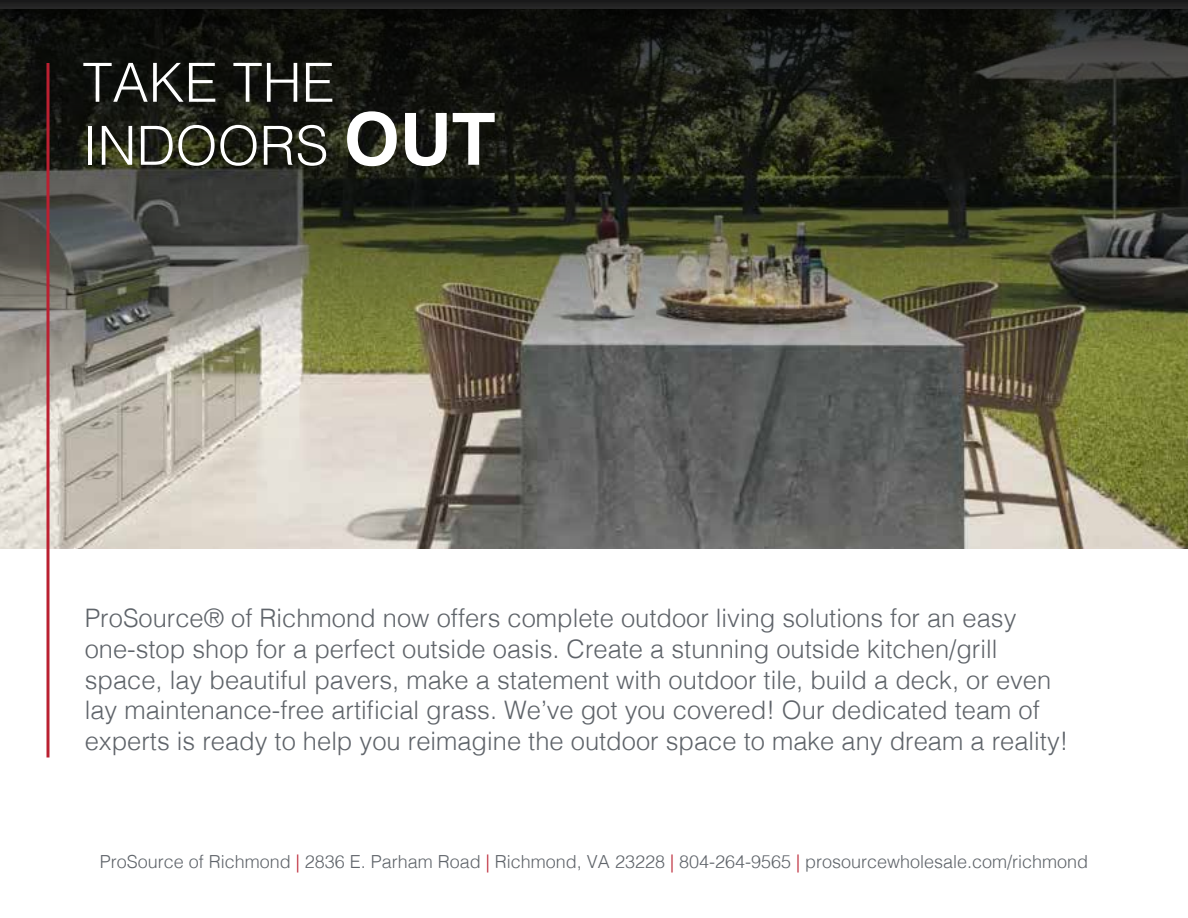
<style>
.page{position:relative;width:1188px;height:918px;background:#fff}
.page>*{position:absolute;margin:0;border:0;box-sizing:border-box;transform-origin:0 0}
.t1{font:300 54px/63px "Helvetica";color:#fff}
.t2{font:300 25.5px/30.6px "Helvetica";color:#5f646a}
.t3{font:300 18px "Helvetica";color:#5f646a}
.s1{font-weight:700;font-size:72px}
.s2{color:#ba2031}
</style>
<div class="page">
<img style="left:0;top:348px;width:1188px;height:201px">
<svg style="left:0;top:0;width:1188px;height:348px;background:#393a2d"></svg>
<svg style="left:46px;top:63px;width:4px;height:695px;background:#b5414c"></svg>
<h1 class="t1" style="left:82px;top:47px;width:415px">TAKE THE<br>INDOORS <span class="s1">OUT</span></h1>
<p class="t2" style="left:85px;top:601px;width:985px">ProSource® of Richmond now offers complete outdoor living solutions for an easy one-stop shop for a perfect outside oasis. Create a stunning outside kitchen/grill space, lay beautiful pavers, make a statement with outdoor tile, build a deck, or even lay maintenance-free artificial grass. We’ve got you covered! Our dedicated team of experts is ready to help you reimagine the outdoor space to make any dream a reality!</p>
<p class="t3" style="left:100px;top:846px;width:990px">ProSource of Richmond <span class="s2">|</span> 2836 E. Parham Road <span class="s2">|</span> Richmond, VA 23228 <span class="s2">|</span> 804-264-9565 <span class="s2">|</span> prosourcewholesale.com/richmond</p>
</div>
